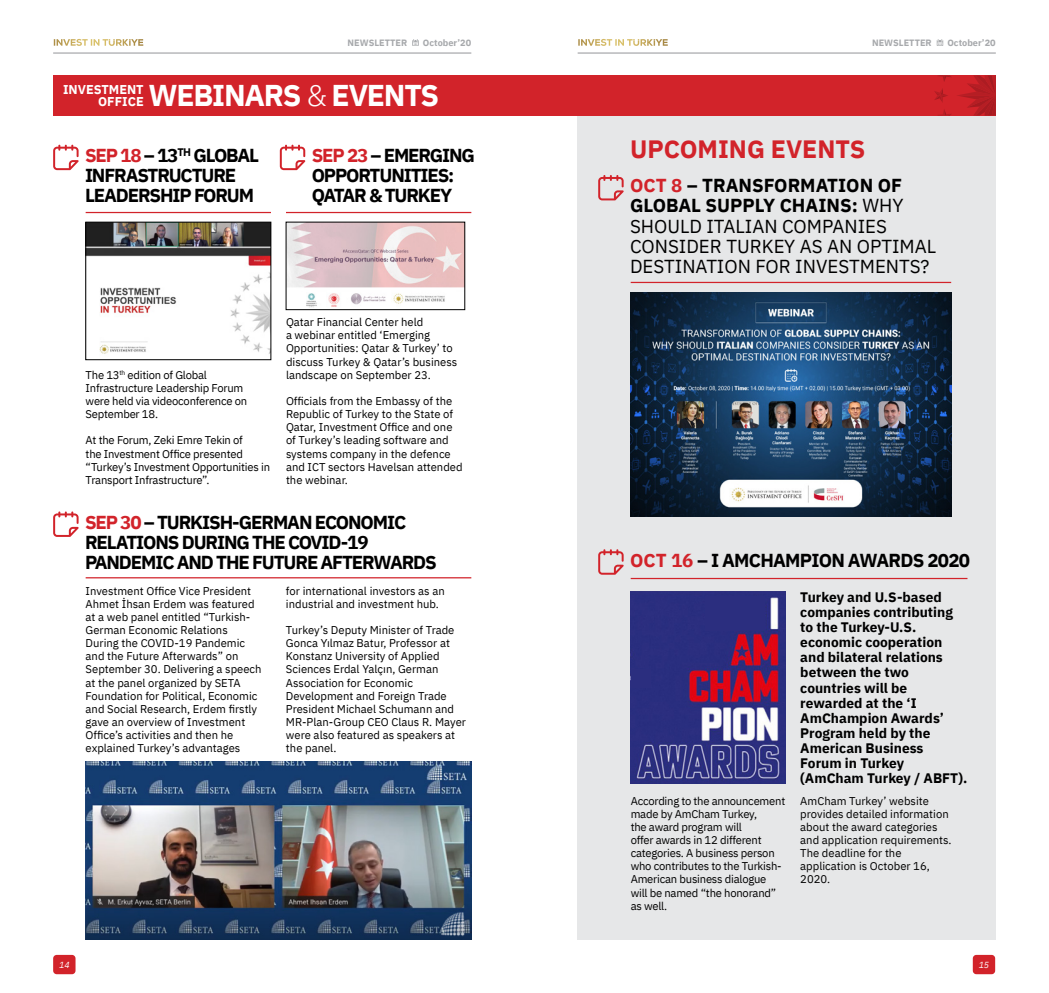
<style>
.page{position:relative;width:1049px;height:993px;background:#fff}
.page>*{position:absolute;margin:0;border:0;box-sizing:border-box;transform-origin:0 0}
.t1{font:700 30px "IBM Plex Sans";letter-spacing:-.04em;color:#fff}
.t2{font:700 25px "IBM Plex Sans";color:#d2232a}
.t3{font:700 18.75px/20px "IBM Plex Sans";letter-spacing:-.06em;color:#000}
.t4{font:18.75px/20px "IBM Plex Sans";color:#000}
.t5{font:700 18.75px "IBM Plex Sans";letter-spacing:-.04em;color:#000}
.t6{font:700 13.75px/15px "IBM Plex Sans";color:#000}
.t7{font:700 12.75px/12.1px "IBM Plex Sans";color:#fff;text-align:right}
.t8{font:11.25px/13.1px "IBM Plex Sans";color:#000}
.t9{font:11.25px/13.1px "IBM Plex Sans";letter-spacing:-.02em;color:#000}
.t10{font:700 9.12px "IBM Plex Sans";color:#a7a9ac}
.t11{font:italic 8.75px "IBM Plex Sans";color:#fff}
.s1{font-weight:300}
.s2{color:#d2232a}
.s3{font-weight:700;color:#d2232a}
.s4{font-weight:700}
</style>
<div class="page">
<div style="left:578px;top:116px;width:418px;height:823px;background:#e6e7e8"></div>
<div style="left:53px;top:954px;width:23px;height:19px;background:#d2232a;border-radius:4px"></div>
<div style="left:973px;top:954px;width:22px;height:19px;background:#d2232a;border-radius:4px"></div>
<div style="left:53px;top:75px;width:943px;height:41px;background:#d2232a"></div>
<svg style="left:934px;top:75px;width:62px;height:41px"></svg>
<hr style="left:53px;top:53px;width:418px;height:1px;background:#939598">
<hr style="left:578px;top:53px;width:418px;height:1px;background:#939598">
<svg style="left:54px;top:39px;width:89px;height:7px"></svg>
<svg style="left:578px;top:39px;width:90px;height:7px"></svg>
<svg style="left:412px;top:39px;width:7px;height:7px"></svg>
<svg style="left:937px;top:39px;width:6px;height:7px"></svg>
<hr style="left:86px;top:577px;width:385px;height:1px;background:#d2232a">
<hr style="left:86px;top:212px;width:185px;height:1px;background:#d2232a">
<hr style="left:286px;top:212px;width:185px;height:1px;background:#d2232a">
<hr style="left:631px;top:577px;width:336px;height:2px;background:#d2232a">
<hr style="left:631px;top:282px;width:320px;height:1px;background:#d2232a">
<svg style="left:53px;top:511px;width:26px;height:25px"></svg>
<svg style="left:53px;top:145px;width:26px;height:25px"></svg>
<svg style="left:598px;top:549px;width:26px;height:25px"></svg>
<svg style="left:598px;top:175px;width:26px;height:25px"></svg>
<img style="left:631px;top:292px;width:320px;height:224px">
<svg style="left:280px;top:145px;width:25px;height:25px"></svg>
<img style="left:288px;top:224px;width:175px;height:83px">
<img style="left:88px;top:224px;width:181px;height:130px">
<div style="left:86px;top:222px;width:185px;height:138px;border:1px solid #000"></div>
<img style="left:631px;top:591px;width:154px;height:191px">
<div style="left:705px;top:596px;width:59px;height:34px;background:#2b2e7f"></div>
<svg style="left:631px;top:668px;width:19px;height:19px"></svg>
<img style="left:85px;top:761px;width:386px;height:178px">
<p class="t10" style="left:348px;top:35px;width:61px">NEWSLETTER</p>
<p class="t10" style="left:423px;top:35px;width:50px">October’20</p>
<p class="t10" style="left:872px;top:35px;width:61px">NEWSLETTER</p>
<p class="t10" style="left:947px;top:35px;width:50px">October’20</p>
<h1 class="t1" style="left:148px;top:71px;width:292px">WEBINARS <span class="s1">&amp;</span> EVENTS</h1>
<p class="t7" style="left:63px;top:82px;width:82px">INVESTMENT<br>OFFICE</p>
<h3 class="t3" style="left:85px;top:144px;width:176px"><span class="s2">SEP 18</span> – 13<sup>TH</sup> GLOBAL<br>INFRASTRUCTURE<br>LEADERSHIP FORUM</h3>
<h3 class="t3" style="left:312px;top:144px;width:165px"><span class="s2">SEP 23</span> – EMERGING<br>OPPORTUNITIES:<br>QATAR &amp; TURKEY</h3>
<p class="t9" style="left:86px;top:367px;width:163px">The 13<sup>th</sup> edition of Global<br>Infrastructure Leadership Forum were held via videoconference on<br>September 18.</p>
<p class="t9" style="left:86px;top:433px;width:186px">At the Forum, Zeki Emre Tekin of<br>the Investment Office presented “Turkey’s Investment Opportunities in Transport Infrastructure”.</p>
<p class="t8" style="left:286px;top:314px;width:173px">Qatar Financial Center held<br>a webinar entitled ‘Emerging<br>Opportunities: Qatar &amp; Turkey’ to discuss Turkey &amp; Qatar’s business landscape on September 23.</p>
<p class="t8" style="left:286px;top:393px;width:178px">Officials from the Embassy of the<br>Republic of Turkey to the State of<br>Qatar, Investment Office and one of Turkey’s leading software and systems company in the defence and ICT sectors Havelsan attended the webinar.</p>
<h3 class="t3" style="left:85px;top:510px;width:353px"><span class="s2">SEP 30</span> – TURKISH-GERMAN ECONOMIC<br>RELATIONS DURING THE COVID-19<br>PANDEMIC AND THE FUTURE AFTERWARDS</h3>
<p class="t8" style="left:86px;top:583px;width:177px">Investment Office Vice President<br>Ahmet İhsan Erdem was featured at a web panel entitled “Turkish-<br>German Economic Relations<br>During the COVID-19 Pandemic and the Future Afterwards” on<br>September 30. Delivering a speech at the panel organized by SETA<br>Foundation for Political, Economic and Social Research, Erdem firstly gave an overview of Investment<br>Office’s activities and then he explained Turkey’s advantages</p>
<p class="t8" style="left:286px;top:583px;width:160px">for international investors as an industrial and investment hub.</p>
<p class="t8" style="left:286px;top:622px;width:181px">Turkey’s Deputy Minister of Trade<br>Gonca Yılmaz Batur, Professor at<br>Konstanz University of Applied<br>Sciences Erdal Yalçın, German<br>Association for Economic<br>Development and Foreign Trade<br>President Michael Schumann and<br>MR-Plan-Group CEO Claus R. Mayer were also featured as speakers at the panel.</p>
<h2 class="t2" style="left:630px;top:129px;width:237px">UPCOMING EVENTS</h2>
<h3 class="t4" style="left:630px;top:174px;width:308px"><span class="s3">OCT 8</span> <span class="s4">– TRANSFORMATION OF<br>GLOBAL SUPPLY CHAINS:</span> WHY<br>SHOULD ITALIAN COMPANIES<br>CONSIDER TURKEY AS AN OPTIMAL<br>DESTINATION FOR INVESTMENTS?</h3>
<h3 class="t5" style="left:630px;top:545px;width:342px"><span class="s2">OCT 16</span> – I AMCHAMPION AWARDS 2020</h3>
<p class="t6" style="left:800px;top:588px;width:169px">Turkey and U.S-based companies contributing to the Turkey-U.S. economic cooperation and bilateral relations between the two countries will be rewarded at the ‘I<br>AmChampion Awards’<br>Program held by the<br>American Business<br>Forum in Turkey (AmCham Turkey / ABFT).</p>
<p class="t9" style="left:631px;top:792px;width:156px">According to the announcement made by AmCham Turkey,<br>the award program will<br>offer awards in 12 different categories. A business person who contributes to the Turkish-<br>American business dialogue will be named “the honorand” as well.</p>
<p class="t8" style="left:800px;top:792px;width:153px">AmCham Turkey’ website provides detailed information about the award categories and application requirements.<br>The deadline for the application is October 16,<br>2020.</p>
<p class="t11" style="left:59px;top:957px;width:12px">14</p>
<p class="t11" style="left:979px;top:957px;width:12px">15</p>
</div>
